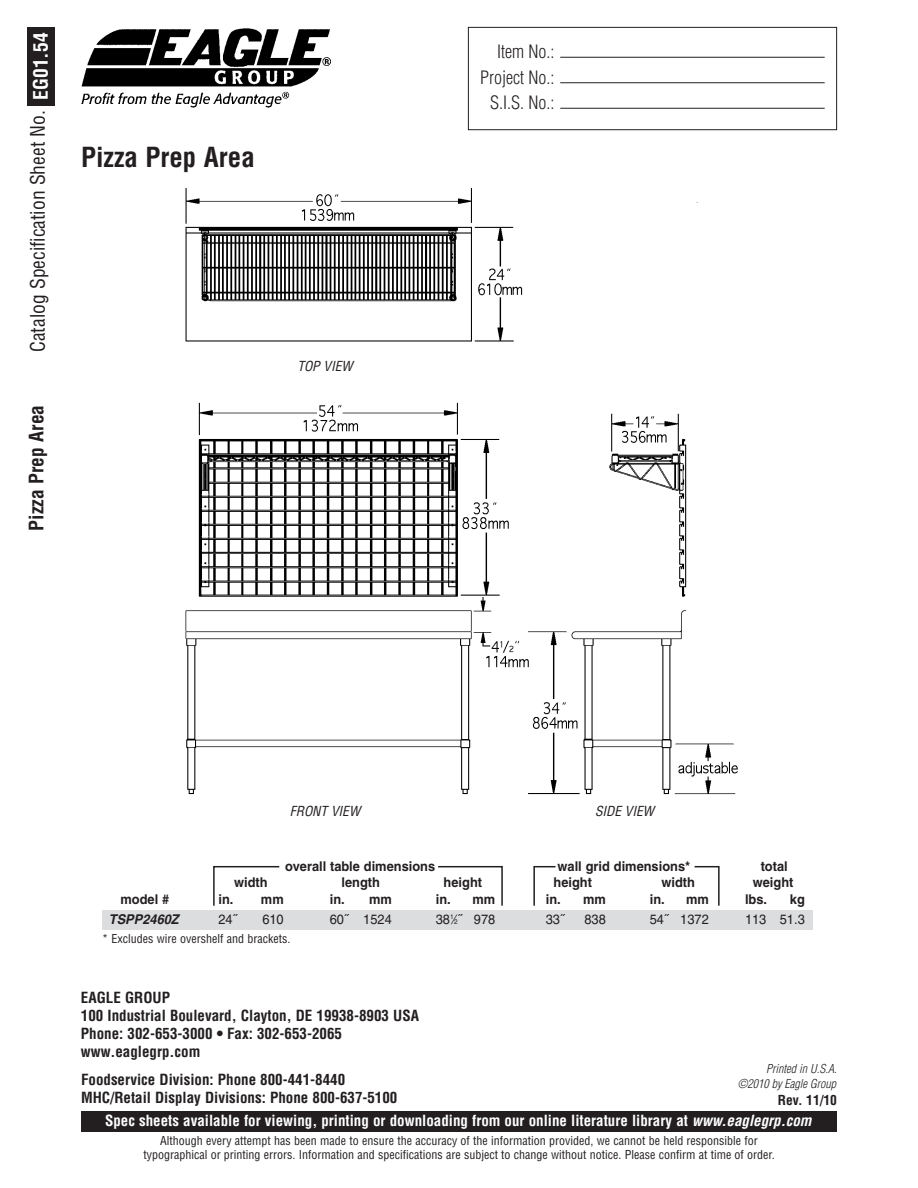
<style>
.page{position:relative;width:918px;height:1188px;background:#fff}
.page>*{position:absolute;margin:0;border:0;box-sizing:border-box;transform-origin:0 0}
.t1{font:700 condensed 27px "Helvetica";color:#231f20}
.t2{font:condensed 19.5px "Helvetica";color:#231f20}
.t3{font:700 condensed 19.5px "Helvetica";color:#231f20}
.t4{font:700 condensed 19.5px "Helvetica";color:#fff}
.t5{font:300 condensed 18px/25.5px "Helvetica";color:#231f20;text-align:right}
.t6{font:700 condensed 15px/18px "Helvetica";color:#231f20}
.t7{font:700 condensed 15px "Helvetica";color:#fff}
.t8{font:700 13.5px "Helvetica";color:#231f20;scale:.95 1}
.t9{font:13.5px "Helvetica";color:#231f20;scale:.95 1}
.t10{font:italic condensed 13.5px "Helvetica";color:#231f20}
.t11{font:700 condensed 13.5px "Helvetica";color:#231f20}
.t12{font:italic 700 13.5px "Helvetica";color:#231f20;scale:.95 1}
.t13{font:condensed 12px/13.5px "Helvetica";color:#231f20;text-align:center}
.t14{font:italic 300 condensed 12px "Helvetica";color:#231f20}
.s1{font-size:6.75px}
.s2{font-style:italic}
</style>
<div class="page">
<div style="left:81px;top:1111px;width:756px;height:21px;background:#231f20"></div>
<img style="left:81px;top:28px;width:250px;height:79px">
<div style="left:468px;top:27px;width:369px;height:103px;border:1px solid #231f20"></div>
<hr style="left:560px;top:82px;width:265px;height:1px;background:#231f20">
<hr style="left:560px;top:57px;width:265px;height:1px;background:#231f20">
<hr style="left:560px;top:108px;width:265px;height:1px;background:#231f20">
<div style="left:27px;top:27px;width:28px;height:78px;background:#231f20"></div>
<div style="left:102px;top:910px;width:711px;height:19px;background:#dcdddf"></div>
<svg style="left:213px;top:865px;width:67px;height:41px"></svg>
<svg style="left:438px;top:865px;width:65px;height:41px"></svg>
<svg style="left:533px;top:865px;width:23px;height:41px"></svg>
<svg style="left:694px;top:865px;width:26px;height:41px"></svg>
<img style="left:185px;top:187px;width:553px;height:608px">
<h2 class="t4" style="left:29px;top:100px;width:69px;rotate:-90deg">EG01.54</h2>
<h2 class="t2" style="left:25px;top:352px;width:243px;rotate:-90deg">Catalog Specification Sheet No.</h2>
<h2 class="t3" style="left:25px;top:531px;width:127px;rotate:-90deg">Pizza Prep Area</h2>
<h1 class="t1" style="left:81px;top:141px;width:175px">Pizza Prep Area</h1>
<p class="t10" style="left:297px;top:357px;width:57px">TOP VIEW</p>
<h3 class="t5" style="left:480px;top:39px;width:76px">Item No.:<br>Project No.:<br>S.I.S. No.:</h3>
<p class="t10" style="left:290px;top:803px;width:72px">FRONT VIEW</p>
<p class="t10" style="left:595px;top:803px;width:61px">SIDE VIEW</p>
<p class="t8" style="left:285px;top:858px;width:159px">overall table dimensions</p>
<p class="t8" style="left:558px;top:858px;width:141px">wall grid dimensions*</p>
<p class="t8" style="left:761px;top:858px;width:30px">total</p>
<p class="t8" style="left:234px;top:874px;width:37px">width</p>
<p class="t8" style="left:342px;top:874px;width:42px">length</p>
<p class="t8" style="left:444px;top:874px;width:42px">height</p>
<p class="t8" style="left:554px;top:874px;width:42px">height</p>
<p class="t8" style="left:662px;top:874px;width:37px">width</p>
<p class="t8" style="left:753px;top:874px;width:44px">weight</p>
<p class="t8" style="left:121px;top:891px;width:53px">model #</p>
<p class="t8" style="left:219px;top:891px;width:70px">in. mm</p>
<p class="t8" style="left:330px;top:891px;width:67px">in. mm</p>
<p class="t8" style="left:436px;top:891px;width:64px">in. mm</p>
<p class="t8" style="left:546px;top:891px;width:65px">in. mm</p>
<p class="t8" style="left:650px;top:891px;width:64px">in. mm</p>
<p class="t8" style="left:745px;top:891px;width:25px">lbs.</p>
<p class="t8" style="left:790px;top:891px;width:17px">kg</p>
<p class="t12" style="left:109px;top:911px;width:75px">TSPP2460Z</p>
<p class="t9" style="left:219px;top:912px;width:21px">24˝</p>
<p class="t9" style="left:262px;top:912px;width:24px">610</p>
<p class="t9" style="left:330px;top:912px;width:67px">60˝ 1524</p>
<p class="t9" style="left:436px;top:912px;width:64px">38<sup>1</sup>⁄<span class="s1">2</span>˝ 978</p>
<p class="t9" style="left:546px;top:912px;width:21px">33˝</p>
<p class="t9" style="left:584px;top:912px;width:24px">838</p>
<p class="t9" style="left:650px;top:912px;width:64px">54˝ 1372</p>
<p class="t9" style="left:745px;top:912px;width:64px">113 51.3</p>
<p class="t13" style="left:102px;top:932px;width:190px">* Excludes wire overshelf and brackets.</p>
<p class="t6" style="left:81px;top:989px;width:340px">EAGLE GROUP<br>100 Industrial Boulevard, Clayton, DE 19938-8903 USA<br>Phone: 302-653-3000 • Fax: 302-653-2065 www.eaglegrp.com</p>
<p class="t14" style="left:766px;top:1062px;width:72px">Printed in U.S.A.</p>
<p class="t6" style="left:81px;top:1070px;width:266px">Foodservice Division: Phone 800-441-8440</p>
<p class="t14" style="left:738px;top:1077px;width:100px">©2010 by Eagle Group</p>
<p class="t6" style="left:81px;top:1088px;width:318px">MHC/Retail Display Divisions: Phone 800-637-5100</p>
<p class="t11" style="left:778px;top:1092px;width:61px">Rev. 11/10</p>
<p class="t7" style="left:105px;top:1112px;width:708px">Spec sheets available for viewing, printing or downloading from our online literature library at <span class="s2">www.eaglegrp.com</span></p>
<p class="t13" style="left:143px;top:1134px;width:633px">Although every attempt has been made to ensure the accuracy of the information provided, we cannot be held responsible for typographical or printing errors. Information and specifications are subject to change without notice. Please confirm at time of order.</p>
</div>
